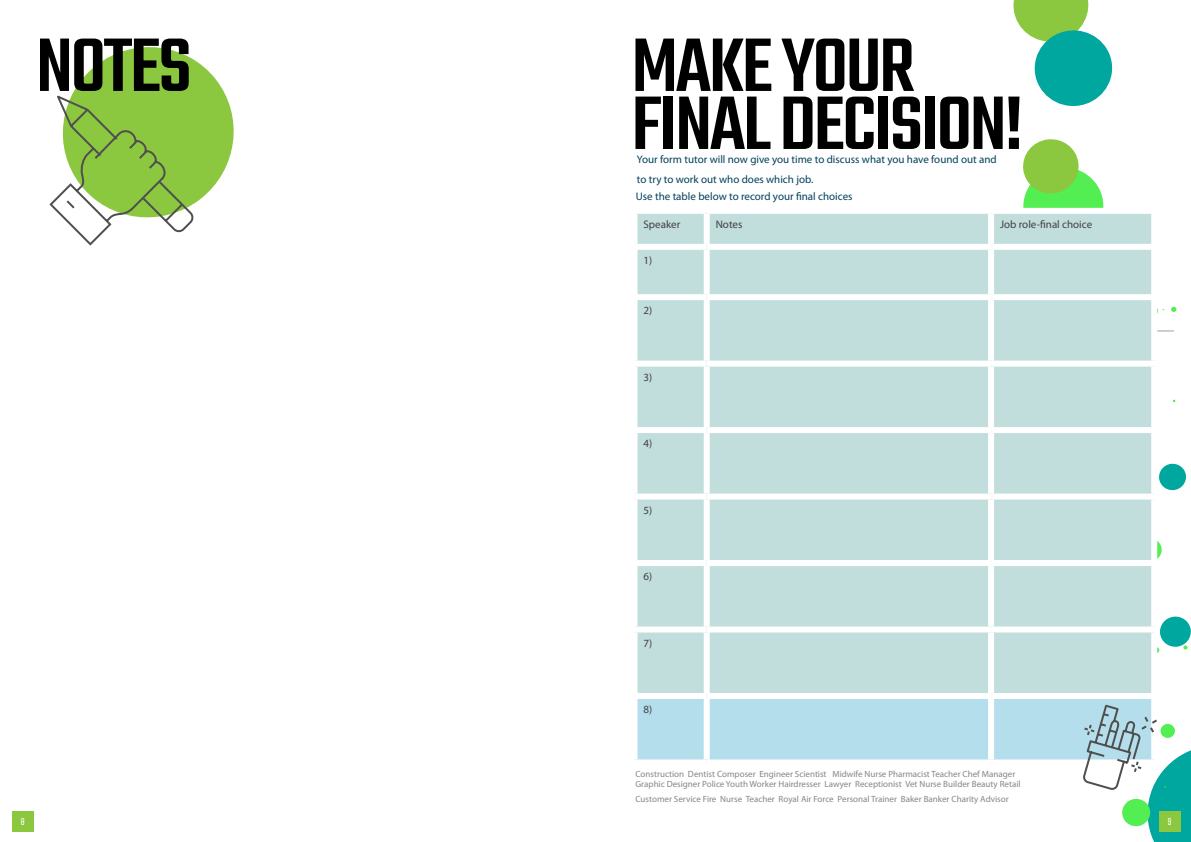
<style>
.page{position:relative;width:1191px;height:842px;background:#fff}
.page>*{position:absolute;margin:0;border:0;box-sizing:border-box;transform-origin:0 0}
.t1{font:500 83px "Teko";letter-spacing:-.03em;color:#000}
.t2{font:11px/20px "Myriad Pro";color:#00405a}
.t3{font:11px "Myriad Pro";color:#414042}
.t4{font:300 11px "Teko";color:#fff}
.t5{font:9px/10.8px "Myriad Pro";color:#868686}
</style>
<div class="page">
<svg style="left:1157px;top:541px;width:5px;height:18px"></svg>
<svg style="left:1013px;top:0;width:100px;height:106px"></svg>
<svg style="left:1023px;top:139px;width:81px;height:69px"></svg>
<div style="left:1152px;top:647px;width:7px;height:6px;background:#7cf27c;border-radius:50%"></div>
<svg style="left:1171px;top:307px;width:5px;height:5px"></svg>
<svg style="left:1159px;top:463px;width:27px;height:28px"></svg>
<svg style="left:1159px;top:616px;width:32px;height:34px"></svg>
<hr style="left:651px;top:331px;width:522px;height:1px;background:#9e9e9e">
<div style="left:637px;top:214px;width:514px;height:479px;background:#c2dedc"></div>
<div style="left:703px;top:214px;width:6px;height:30px;background:#fff"></div>
<div style="left:988px;top:214px;width:6px;height:30px;background:#fff"></div>
<div style="left:631px;top:244px;width:75px;height:6px;background:#fff"></div>
<div style="left:706px;top:244px;width:285px;height:6px;background:#fff"></div>
<div style="left:703px;top:250px;width:6px;height:44px;background:#fff"></div>
<div style="left:991px;top:244px;width:166px;height:6px;background:#fff"></div>
<div style="left:988px;top:250px;width:6px;height:44px;background:#fff"></div>
<div style="left:631px;top:294px;width:75px;height:6px;background:#fff"></div>
<div style="left:706px;top:294px;width:285px;height:6px;background:#fff"></div>
<div style="left:703px;top:300px;width:6px;height:61px;background:#fff"></div>
<div style="left:991px;top:294px;width:166px;height:6px;background:#fff"></div>
<div style="left:988px;top:300px;width:6px;height:61px;background:#fff"></div>
<div style="left:1151px;top:300px;width:6px;height:61px;background:#fff"></div>
<div style="left:631px;top:361px;width:75px;height:6px;background:#fff"></div>
<div style="left:706px;top:361px;width:285px;height:6px;background:#fff"></div>
<div style="left:703px;top:367px;width:6px;height:60px;background:#fff"></div>
<div style="left:991px;top:361px;width:166px;height:6px;background:#fff"></div>
<div style="left:988px;top:367px;width:6px;height:60px;background:#fff"></div>
<div style="left:631px;top:427px;width:75px;height:6px;background:#fff"></div>
<div style="left:706px;top:427px;width:285px;height:6px;background:#fff"></div>
<div style="left:703px;top:433px;width:6px;height:61px;background:#fff"></div>
<div style="left:991px;top:427px;width:166px;height:6px;background:#fff"></div>
<div style="left:988px;top:433px;width:6px;height:61px;background:#fff"></div>
<div style="left:631px;top:494px;width:75px;height:6px;background:#fff"></div>
<div style="left:706px;top:494px;width:285px;height:6px;background:#fff"></div>
<div style="left:703px;top:500px;width:6px;height:60px;background:#fff"></div>
<div style="left:991px;top:494px;width:166px;height:6px;background:#fff"></div>
<div style="left:988px;top:500px;width:6px;height:60px;background:#fff"></div>
<div style="left:631px;top:560px;width:75px;height:6px;background:#fff"></div>
<div style="left:706px;top:560px;width:285px;height:6px;background:#fff"></div>
<div style="left:703px;top:566px;width:6px;height:60px;background:#fff"></div>
<div style="left:991px;top:560px;width:166px;height:6px;background:#fff"></div>
<div style="left:988px;top:566px;width:6px;height:60px;background:#fff"></div>
<div style="left:631px;top:626px;width:75px;height:6px;background:#fff"></div>
<div style="left:706px;top:626px;width:285px;height:6px;background:#fff"></div>
<div style="left:703px;top:632px;width:6px;height:61px;background:#fff"></div>
<div style="left:991px;top:626px;width:166px;height:6px;background:#fff"></div>
<div style="left:988px;top:632px;width:6px;height:61px;background:#fff"></div>
<div style="left:1151px;top:632px;width:6px;height:61px;background:#fff"></div>
<svg style="left:635px;top:696px;width:556px;height:146px"></svg>
<svg style="left:49px;top:47px;width:185px;height:199px"></svg>
<div style="left:1158px;top:811px;width:22px;height:21px;background:#8cc740"></div>
<div style="left:12px;top:811px;width:22px;height:21px;background:#8cc740"></div>
<h1 class="t1" style="left:36px;top:17px;width:31px">NOTES</h1>
<h1 class="t1" style="left:631px;top:17px;width:248px">MAKE YOUR</h1>
<h1 class="t1" style="left:631px;top:75px;width:394px">FINAL DECISION!</h1>
<p class="t2" style="left:637px;top:149px;width:361px">Your form tutor will now give you time to discuss what you have found out and to try to work out who does which job.</p>
<p class="t3" style="left:643px;top:218px;width:38px">Speaker</p>
<p class="t3" style="left:715px;top:218px;width:28px">Notes</p>
<p class="t3" style="left:1000px;top:218px;width:94px">Job role-final choice</p>
<p class="t3" style="left:643px;top:254px;width:10px">1)</p>
<p class="t2" style="left:636px;top:186px;width:218px">Use the table below to record your final choices</p>
<p class="t3" style="left:643px;top:304px;width:10px">2)</p>
<p class="t3" style="left:643px;top:370px;width:10px">3)</p>
<p class="t3" style="left:643px;top:437px;width:10px">4)</p>
<p class="t3" style="left:643px;top:503px;width:10px">5)</p>
<p class="t3" style="left:643px;top:570px;width:10px">6)</p>
<p class="t3" style="left:643px;top:636px;width:10px">7)</p>
<p class="t3" style="left:643px;top:703px;width:10px">8)</p>
<p class="t5" style="left:635px;top:768px;width:387px">Construction Dentist Composer Engineer Scientist Midwife Nurse Pharmacist Teacher Chef Manager<br>Graphic Designer Police Youth Worker Hairdresser Lawyer Receptionist Vet Nurse Builder Beauty Retail</p>
<p class="t5" style="left:635px;top:793px;width:375px">Customer Service Fire Nurse Teacher Royal Air Force Personal Trainer Baker Banker Charity Advisor</p>
<p class="t4" style="left:21px;top:815px;width:5px">8</p>
<p class="t4" style="left:1167px;top:815px;width:5px">9</p>
</div>
